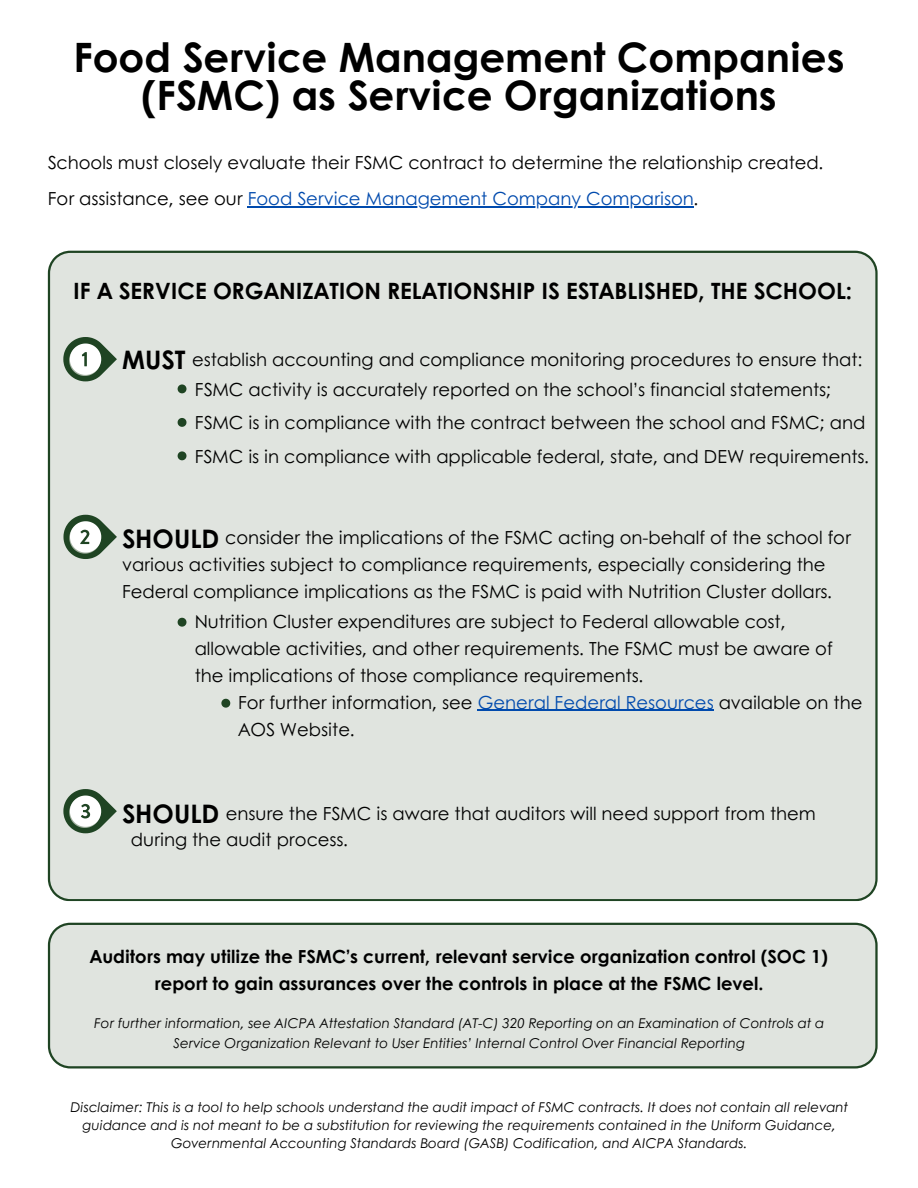
<style>
.page{position:relative;width:918px;height:1188px;background:#fff}
.page>*{position:absolute;margin:0;border:0;box-sizing:border-box;transform-origin:0 0}
.t1{font:700 40.5px/38.2px "Century Gothic";color:#000;text-align:center}
.t2{font:700 25.5px "Century Gothic";color:#000}
.t3{font:700 22.5px "Century Gothic";color:#000}
.t4{font:18px/27px "Century Gothic";color:#000}
.t5{font:700 18px/27px "Century Gothic";color:#000;text-align:center}
.t6{font:18px "Century Gothic";color:#004aad}
.t7{font:italic 13.5px/18px "Century Gothic";color:#000;text-align:center}
.s1{color:#000}
.s2{color:#004aad}
</style>
<div class="page">
<hr style="left:248px;top:206px;width:446px;height:1px;background:#004aad">
<div style="left:48px;top:251px;width:830px;height:650px;background:#e0e4df"></div>
<svg style="left:54px;top:328px;width:63px;height:63px"></svg>
<svg style="left:54px;top:506px;width:63px;height:62px"></svg>
<svg style="left:178px;top:384px;width:8px;height:9px"></svg>
<svg style="left:178px;top:418px;width:8px;height:9px"></svg>
<svg style="left:178px;top:451px;width:8px;height:9px"></svg>
<svg style="left:178px;top:618px;width:8px;height:9px"></svg>
<div style="left:48px;top:923px;width:830px;height:145px;background:#e0e4df"></div>
<hr style="left:478px;top:710px;width:236px;height:1px;background:#004aad">
<svg style="left:54px;top:780px;width:63px;height:63px"></svg>
<svg style="left:221px;top:699px;width:9px;height:9px"></svg>
<p class="t1" style="left:73px;top:36px;width:773px">Food Service Management Companies (FSMC) as Service Organizations</p>
<h1 class="t4" style="left:48px;top:148px;width:777px">Schools must closely evaluate their FSMC contract to determine the relationship created.</h1>
<h5 class="t6" style="left:48px;top:185px;width:652px"><span class="s1">For assistance, see our</span> Food Service Management Company Comparison<span class="s1">.</span></h5>
<p class="t3" style="left:73px;top:273px;width:781px">IF A SERVICE ORGANIZATION RELATIONSHIP IS ESTABLISHED, THE SCHOOL:</p>
<h5 class="t2" style="left:122px;top:341px;width:65px">MUST</h5>
<p class="t4" style="left:192px;top:345px;width:672px">establish accounting and compliance monitoring procedures to ensure that:</p>
<p class="t4" style="left:195px;top:375px;width:638px">FSMC activity is accurately reported on the school’s financial statements;</p>
<h2 class="t4" style="left:195px;top:408px;width:672px">FSMC is in compliance with the contract between the school and FSMC; and</h2>
<p class="t4" style="left:195px;top:442px;width:676px">FSMC is in compliance with applicable federal, state, and DEW requirements.</p>
<h5 class="t2" style="left:122px;top:519px;width:99px">SHOULD</h5>
<p class="t4" style="left:225px;top:524px;width:627px">consider the implications of the FSMC acting on-behalf of the school for</p>
<h5 class="t4" style="left:122px;top:550px;width:712px">various activities subject to compliance requirements, especially considering the<br>Federal compliance implications as the FSMC is paid with Nutrition Cluster dollars.</h5>
<h5 class="t4" style="left:195px;top:607px;width:640px">Nutrition Cluster expenditures are subject to Federal allowable cost, allowable activities, and other requirements. The FSMC must be aware of the implications of those compliance requirements.</h5>
<h5 class="t4" style="left:238px;top:688px;width:626px">For further information, see <span class="s2">General Federal Resources</span> available on the<br>AOS Website.</h5>
<h5 class="t2" style="left:122px;top:795px;width:99px">SHOULD</h5>
<p class="t4" style="left:226px;top:799px;width:592px">ensure the FSMC is aware that auditors will need support from them</p>
<h5 class="t4" style="left:131px;top:825px;width:219px">during the audit process.</h5>
<h3 class="t5" style="left:90px;top:942px;width:740px">Auditors may utilize the FSMC’s current, relevant service organization control (SOC 1) report to gain assurances over the controls in place at the FSMC level.</h3>
<h5 class="t7" style="left:94px;top:1012px;width:732px;line-height:20.2px">For further information, see AICPA Attestation Standard (AT-C) 320 Reporting on an Examination of Controls at a<br>Service Organization Relevant to User Entities’ Internal Control Over Financial Reporting</h5>
<h2 class="t7" style="left:70px;top:1098px;width:779px">Disclaimer: This is a tool to help schools understand the audit impact of FSMC contracts. It does not contain all relevant guidance and is not meant to be a substitution for reviewing the requirements contained in the Uniform Guidance,<br>Governmental Accounting Standards Board (GASB) Codification, and AICPA Standards.</h2>
</div>
